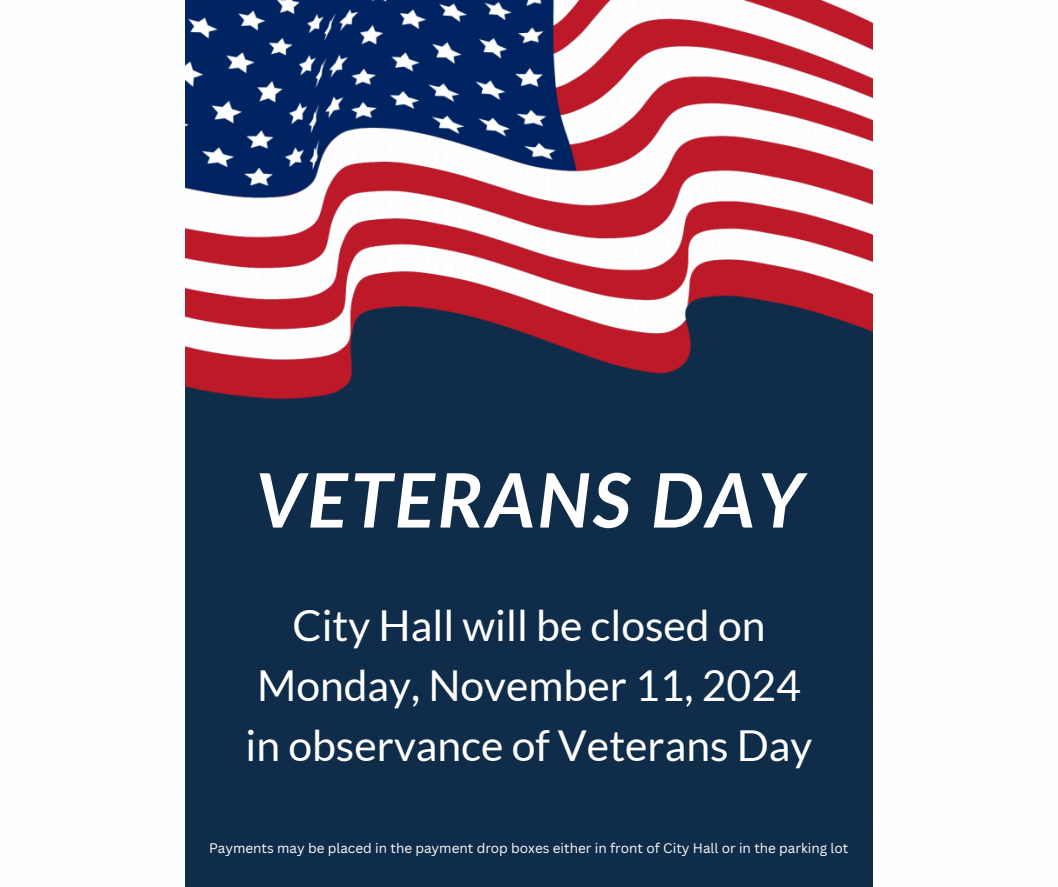
<style>
.page{position:relative;width:1058px;height:887px;background:#fff}
.page>*{position:absolute;margin:0;border:0;box-sizing:border-box;transform-origin:0 0}
.t1{font:italic 700 75.15px "Lato";letter-spacing:.045em;color:#fff}
.t2{font:42.6px/59.7px "Lato";color:#fff;text-align:center}
.t3{font:13.5px "Canva Sans";color:#fff}
</style>
<div class="page">
<img style="left:185px;top:0;width:687px;height:886px">
<p class="t1" style="left:255px;top:453px;width:549px">VETERANS DAY</p>
<h1 class="t2" style="left:245px;top:595px;width:568px">City Hall will be closed on<br>Monday, November 11, 2024 in observance of Veterans Day</h1>
<h2 class="t3" style="left:209px;top:838px;width:640px">Payments may be placed in the payment drop boxes either in front of City Hall or in the parking lot</h2>
</div>
